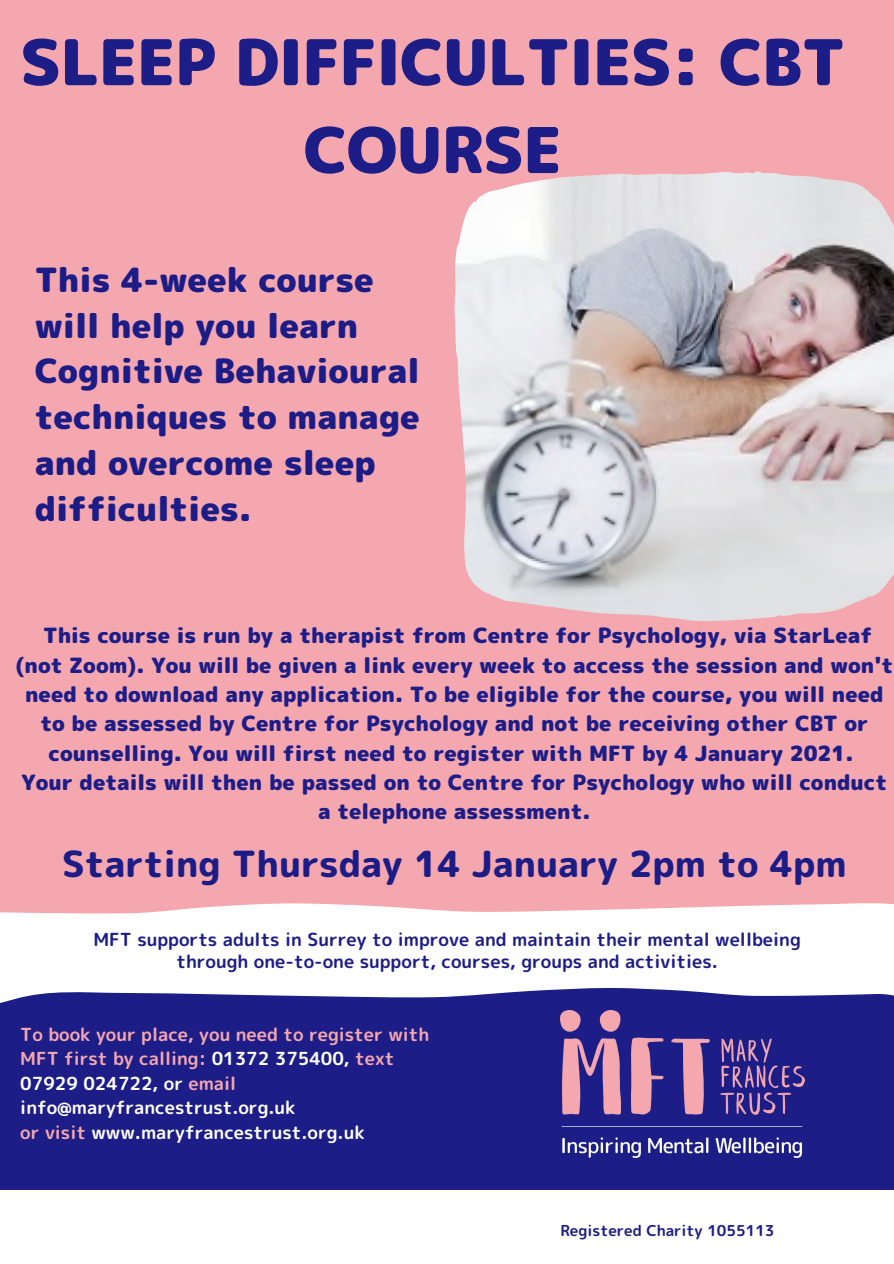
<style>
.page{position:relative;width:894px;height:1264px;background:#fff}
.page>*{position:absolute;margin:0;border:0;box-sizing:border-box;transform-origin:0 0}
.t1{font:63px/87.8px "rounded mplus 1 p black";letter-spacing:-.015em;color:#1c1d87;text-align:center}
.t2{font:36px "rounded mplus 1 p heavy";color:#1c1c87}
.t3{font:33.45px/45.9px "rounded mplus 1 p black";color:#1c1c87}
.t4{font:21px/29.2px "rounded mplus 1 p black";color:#1c1d87;text-align:center}
.t5{font:18px/21.5px "rounded mplus 1 p bold";color:#1c1d87;text-align:center}
.t6{font:18px/24.5px "rounded mplus 1 p bold";color:#f5a7af}
.t7{font:18px "rounded mplus 1 p bold";color:#fff}
.t8{font:15px "rounded mplus 1 p bold";color:#1c1d87}
.s1{color:#fff}
.s2{color:#f5a7af}
</style>
<div class="page">
<div style="left:0;top:0;width:893px;height:1263px;background:#f5a7af"></div>
<svg style="left:0;top:903px;width:893px;height:287px;background:#6f6eb1"></svg>
<div style="left:0;top:1190px;width:893px;height:73px;background:#fff"></div>
<img style="left:454px;top:171px;width:439px;height:449px">
<img style="left:560px;top:1010px;width:244px;height:147px">
<p class="t1" style="left:20px;top:18px;width:826px">SLEEP DIFFICULTIES: CBT<br>COURSE</p>
<p class="t3" style="left:35px;top:256px;width:386px">This 4-week course will help you learn<br>Cognitive Behavioural</p>
<p class="t3" style="left:35px;top:394px;width:386px">techniques to manage and overcome sleep</p>
<p class="t3" style="left:35px;top:485px;width:218px">difficulties.</p>
<p class="t4" style="left:16px;top:621px;width:878px">This course is run by a therapist from Centre for Psychology, via StarLeaf (not Zoom). You will be given a link every week to access the session and won't need to download any application. To be eligible for the course, you will need to be assessed by Centre for Psychology and not be receiving other CBT or counselling. You will first need to register with MFT by 4 January 2021.</p>
<p class="t4" style="left:22px;top:767px;width:866px">Your details will then be passed on to Centre for Psychology who will conduct a telephone assessment.</p>
<p class="t2" style="left:62px;top:838px;width:786px">Starting Thursday 14 January 2pm to 4pm</p>
<p class="t5" style="left:93px;top:928px;width:708px">MFT supports adults in Surrey to improve and maintain their mental wellbeing through one-to-one support, courses, groups and activities.</p>
<p class="t6" style="left:20px;top:1021px;width:410px">To book your place, you need to register with MFT first by calling: <span class="s1">01372 375400,</span> text <span class="s1">07929 024722, or</span> email <span class="s1">info@maryfrancestrust.org.uk</span></p>
<p class="t7" style="left:20px;top:1119px;width:346px"><span class="s2">or visit</span> www.maryfrancestrust.org.uk</p>
<p class="t8" style="left:560px;top:1219px;width:215px">Registered Charity 1055113</p>
</div>
